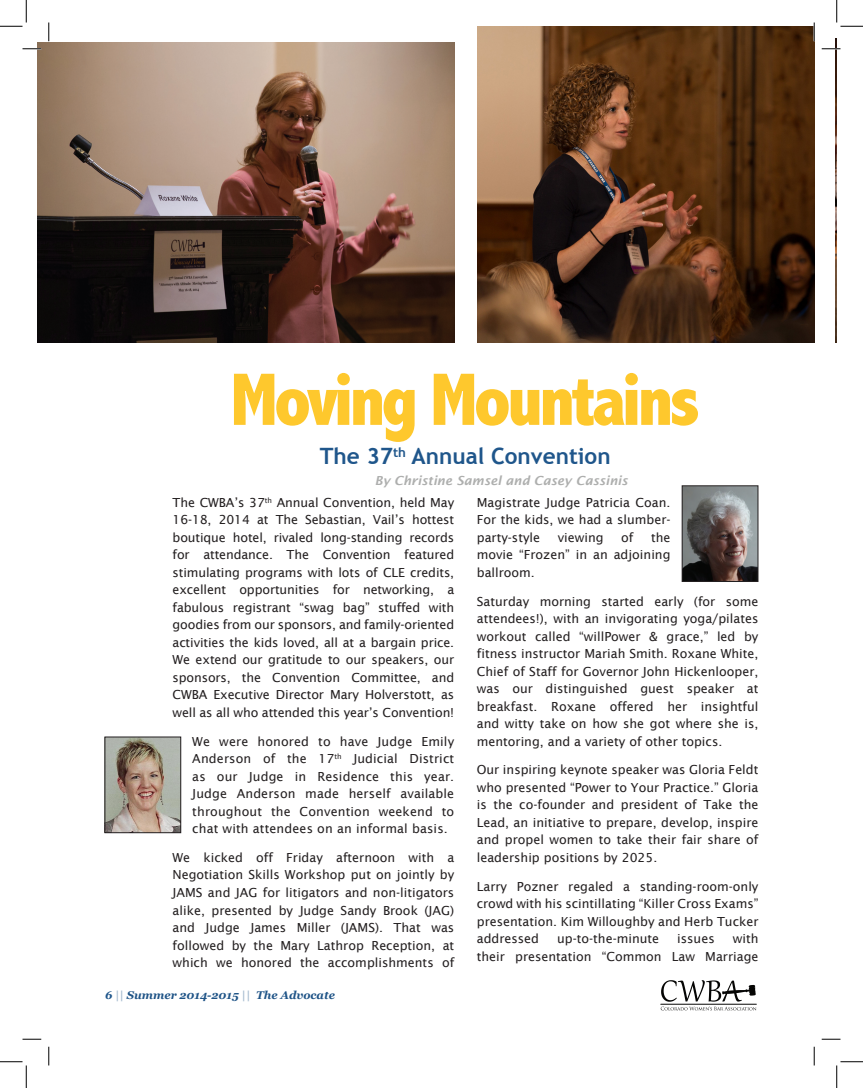
<style>
.page{position:relative;width:863px;height:1088px;background:#fff}
.page>*{position:absolute;margin:0;border:0;box-sizing:border-box;transform-origin:0 0}
.t1{font:800 condensed 75px "Abadi";letter-spacing:-.05em;color:#fec82d}
.t2{font:700 22.5px "Trebuchet MS";color:#1f568b}
.t3{font:12.5px/17.5px "Lucida Sans";color:#231f20;text-align:justify}
.t4{font:italic 600 12.5px "Lucida Sans";color:#aeafae}
.t5{font:italic 700 11.25px "Georgia";color:#1f5487}
.s1{color:#1f568b}
.s2{color:#a2b8cd}
</style>
<div class="page">
<svg style="left:660px;top:980px;width:96px;height:30px"></svg>
<img style="left:477px;top:26px;width:337px;height:316px">
<img style="left:835px;top:134px;width:1px;height:208px">
<img style="left:683px;top:487px;width:73px;height:93px">
<div style="left:681px;top:485px;width:77px;height:97px;border:1px solid #231f20"></div>
<img style="left:107px;top:738px;width:72px;height:93px">
<div style="left:105px;top:736px;width:76px;height:97px;border:1px solid #231f20"></div>
<img style="left:38px;top:42px;width:416px;height:300px">
<svg style="left:22px;top:48px;width:19px;height:2px"></svg>
<svg style="left:22px;top:1038px;width:19px;height:2px"></svg>
<svg style="left:821px;top:1038px;width:19px;height:2px"></svg>
<svg style="left:48px;top:22px;width:2px;height:19px"></svg>
<svg style="left:48px;top:1046px;width:2px;height:19px"></svg>
<svg style="left:813px;top:1046px;width:2px;height:19px"></svg>
<svg style="left:0;top:0;width:27px;height:27px"></svg>
<svg style="left:0;top:1061px;width:27px;height:27px"></svg>
<svg style="left:809px;top:0;width:53px;height:134px"></svg>
<svg style="left:836px;top:1061px;width:26px;height:27px"></svg>
<h1 class="t1" style="left:230px;top:356px;width:471px">Moving Mountains</h1>
<h2 class="t2" style="left:320px;top:442px;width:292px">The 37<sup>th</sup> Annual Convention</h2>
<p class="t4" style="left:375px;top:473px;width:254px">By Christine Samsel and Casey Cassinis</p>
<p class="t3" style="left:172px;top:493px;width:283px">The CWBA’s 37<sup>th</sup> Annual Convention, held May 16-18, 2014 at The Sebastian, Vail’s hottest boutique hotel, rivaled long-standing records for attendance. The Convention featured stimulating programs with lots of CLE credits, excellent opportunities for networking, a fabulous registrant “swag bag” stuffed with goodies from our sponsors, and family-oriented activities the kids loved, all at a bargain price.<br>We extend our gratitude to our speakers, our sponsors, the Convention Committee, and CWBA Executive Director Mary Holverstott, as well as all who attended this year’s Convention!</p>
<p class="t3" style="left:192px;top:732px;width:263px">We were honored to have Judge Emily Anderson of the 17<sup>th</sup> Judicial District as our Judge in Residence this year.<br>Judge Anderson made herself available throughout the Convention weekend to chat with attendees on an informal basis.</p>
<p class="t3" style="left:173px;top:848px;width:283px">We kicked off Friday afternoon with a Negotiation Skills Workshop put on jointly by JAMS and JAG for litigators and non-litigators alike, presented by Judge Sandy Brook (JAG) and Judge James Miller (JAMS). That was followed by the Mary Lathrop Reception, at which we honored the accomplishments of</p>
<p class="t5" style="left:105px;top:987px;width:231px"><span class="s1">6</span> <span class="s2">||</span> Summer 2014-2015 <span class="s2">||</span> The Advocate</p>
<p class="t3" style="left:477px;top:493px;width:195px">Magistrate Judge Patricia Coan.<br>For the kids, we had a slumber&shy;party-style</p>
<p class="t3" style="left:557px;top:528px;width:47px">viewing</p>
<p class="t3" style="left:621px;top:528px;width:14px">of</p>
<p class="t3" style="left:477px;top:528px;width:195px;text-indent:174px">the movie “Frozen” in an adjoining ballroom.</p>
<p class="t3" style="left:477px;top:592px;width:283px">Saturday morning started early (for some attendees!), with an invigorating yoga/pilates workout called “willPower &amp; grace,” led by fitness instructor Mariah Smith. Roxane White, Chief of Staff for Governor John Hickenlooper, was our distinguished guest speaker at breakfast. Roxane offered her insightful and witty take on how she got where she is, mentoring, and a variety of other topics.</p>
<p class="t3" style="left:477px;top:761px;width:283px">Our inspiring keynote speaker was Gloria Feldt who presented “Power to Your Practice.” Gloria is the co-founder and president of Take the Lead, an initiative to prepare, develop, inspire and propel women to take their fair share of leadership positions by 2025.</p>
<p class="t3" style="left:477px;top:877px;width:283px">Larry Pozner regaled a standing-room-only crowd with his scintillating “Killer Cross Exams” presentation. Kim Willoughby and Herb Tucker addressed</p>
<p class="t3" style="left:477px;top:930px;width:283px;text-align:right">with<br>their presentation “Common Law Marriage</p>
<p class="t3" style="left:557px;top:930px;width:104px">up-to-the-minute</p>
<p class="t3" style="left:677px;top:930px;width:39px">issues</p>
</div>
